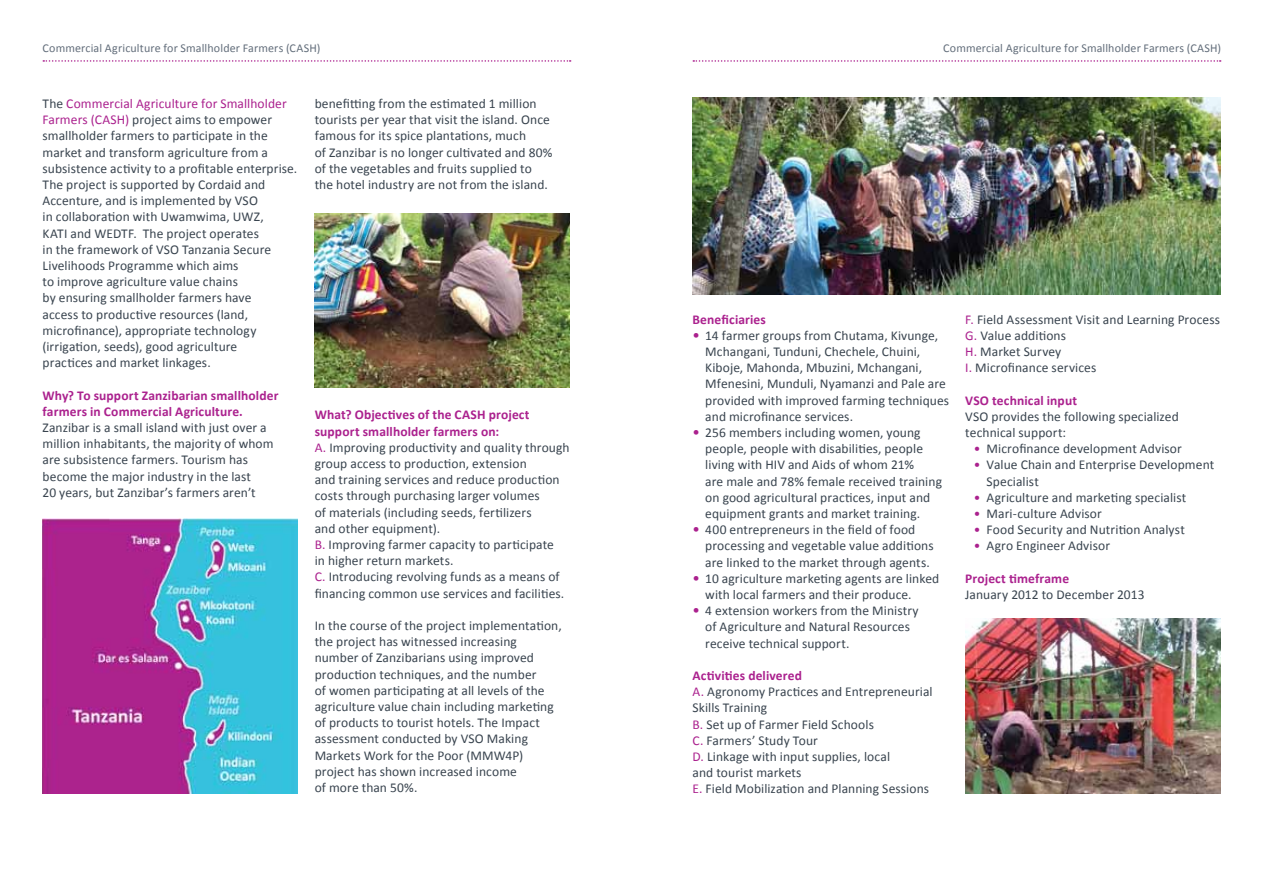
<style>
.page{position:relative;width:1263px;height:893px;background:#fff}
.page>*{position:absolute;margin:0;border:0;box-sizing:border-box;transform-origin:0 0}
.t1{font:13.5px/16.2px "Calibri";letter-spacing:.005em;color:#39444f}
.t2{font:700 13.5px/16.2px "Calibri";letter-spacing:.01em;color:#ab218e}
.t3{font:12px "Calibri";letter-spacing:.01em;color:#636e7b}
.s1{color:#ab218e}
.s2{font-weight:700;color:#ab218e}
.s3{font-size:15px;color:#ab218e}
</style>
<div class="page">
<img style="left:692px;top:98px;width:528px;height:196px">
<img style="left:965px;top:619px;width:255px;height:174px">
<svg style="left:693px;top:60px;width:528px;height:2px"></svg>
<svg style="left:43px;top:60px;width:528px;height:2px"></svg>
<img style="left:43px;top:518px;width:255px;height:275px">
<img style="left:315px;top:213px;width:255px;height:175px">
<p class="t3" style="left:43px;top:40px;width:279px">Commercial Agriculture for Smallholder Farmers (CASH)</p>
<p class="t3" style="left:943px;top:40px;width:279px">Commercial Agriculture for Smallholder Farmers (CASH)</p>
<p class="t1" style="left:43px;top:95px;width:256px">The <span class="s1">Commercial Agriculture for Smallholder Farmers (CASH)</span> project aims to empower smallholder farmers to participate in the market and transform agriculture from a subsistence activity to a profitable enterprise.<br>The project is supported by Cordaid and Accenture, and is implemented by VSO<br>in collaboration with Uwamwima, UWZ,<br>KATI and WEDTF. The project operates<br>in the framework of VSO Tanzania Secure Livelihoods Programme which aims<br>to improve agriculture value chains<br>by ensuring smallholder farmers have<br>access to productive resources (land, microfinance), appropriate technology (irrigation, seeds), good agriculture<br>practices and market linkages.</p>
<p class="t2" style="left:43px;top:386px;width:237px">Why? To support Zanzibarian smallholder farmers in Commercial Agriculture.</p>
<p class="t1" style="left:43px;top:419px;width:233px">Zanzibar is a small island with just over a million inhabitants, the majority of whom are subsistence farmers. Tourism has become the major industry in the last<br>20 years, but Zanzibar’s farmers aren’t</p>
<p class="t1" style="left:315px;top:95px;width:239px">benefitting from the estimated 1 million tourists per year that visit the island. Once famous for its spice plantations, much<br>of Zanzibar is no longer cultivated and 80% of the vegetables and fruits supplied to the hotel industry are not from the island.</p>
<p class="t1" style="left:315px;top:406px;width:256px"><span class="s2">What? Objectives of the CASH project support smallholder farmers on:<br></span><span class="s1">A.</span> Improving productivity and quality through group access to production, extension<br>and training services and reduce production costs through purchasing larger volumes<br>of materials (including seeds, fertilizers<br>and other equipment).<br><span class="s1">B.</span> Improving farmer capacity to participate<br>in higher return markets.<br><span class="s1">C.</span> Introducing revolving funds as a means of financing common use services and facilities.</p>
<p class="t1" style="left:315px;top:617px;width:249px">In the course of the project implementation, the project has witnessed increasing number of Zanzibarians using improved production techniques, and the number<br>of women participating at all levels of the agriculture value chain including marketing of products to tourist hotels. The Impact assessment conducted by VSO Making Markets Work for the Poor (MMW4P) project has shown increased income<br>of more than 50%.</p>
<p class="t2" style="left:692px;top:310px;width:75px">Beneficiaries</p>
<p class="t1" style="left:705px;top:327px;width:245px;text-indent:-13px"><span class="s3">•</span> 14 farmer groups from Chutama, Kivunge, Mchangani, Tunduni, Chechele, Chuini, Kiboje, Mahonda, Mbuzini, Mchangani, Mfenesini, Munduli, Nyamanzi and Pale are provided with improved farming techniques and microfinance services.</p>
<p class="t1" style="left:705px;top:424px;width:238px;text-indent:-13px"><span class="s3">•</span> 256 members including women, young people, people with disabilities, people living with HIV and Aids of whom 21%<br>are male and 78% female received training on good agricultural practices, input and equipment grants and market training.</p>
<p class="t1" style="left:705px;top:521px;width:230px;text-indent:-13px"><span class="s3">•</span> 400 entrepreneurs in the field of food processing and vegetable value additions are linked to the market through agents.</p>
<p class="t1" style="left:705px;top:570px;width:236px;text-indent:-13px"><span class="s3">•</span> 10 agriculture marketing agents are linked with local farmers and their produce.</p>
<p class="t1" style="left:705px;top:602px;width:215px;text-indent:-13px"><span class="s3">•</span> 4 extension workers from the Ministry of Agriculture and Natural Resources receive technical support.</p>
<p class="t1" style="left:692px;top:667px;width:242px"><span class="s2">Activities delivered<br></span><span class="s1">A.</span> Agronomy Practices and Entrepreneurial<br>Skills Training<br><span class="s1">B.</span> Set up of Farmer Field Schools<br><span class="s1">C.</span> Farmers’ Study Tour<br><span class="s1">D.</span> Linkage with input supplies, local<br>and tourist markets<br><span class="s1">E.</span> Field Mobilization and Planning Sessions</p>
<p class="t1" style="left:965px;top:310px;width:256px"><span class="s1">F.</span> Field Assessment Visit and Learning Process<br><span class="s1">G.</span> Value additions<br><span class="s1">H.</span> Market Survey<br><span class="s1">I.</span> Microfinance services</p>
<p class="t2" style="left:965px;top:391px;width:113px">VSO technical input</p>
<p class="t1" style="left:965px;top:408px;width:215px">VSO provides the following specialized technical support:</p>
<p class="t1" style="left:974px;top:440px;width:210px"><span class="s1">•</span> Microfinance development Advisor</p>
<p class="t1" style="left:987px;top:456px;width:229px;text-indent:-13px"><span class="s1">•</span> Value Chain and Enterprise Development<br>Specialist</p>
<p class="t1" style="left:974px;top:489px;width:214px"><span class="s1">•</span> Agriculture and marketing specialist</p>
<p class="t1" style="left:974px;top:505px;width:130px"><span class="s1">•</span> Mari-culture Advisor</p>
<p class="t1" style="left:974px;top:521px;width:213px"><span class="s1">•</span> Food Security and Nutrition Analyst</p>
<p class="t1" style="left:974px;top:537px;width:138px"><span class="s1">•</span> Agro Engineer Advisor</p>
<p class="t2" style="left:965px;top:570px;width:105px">Project timeframe</p>
<p class="t1" style="left:965px;top:586px;width:181px">January 2012 to December 2013</p>
</div>
